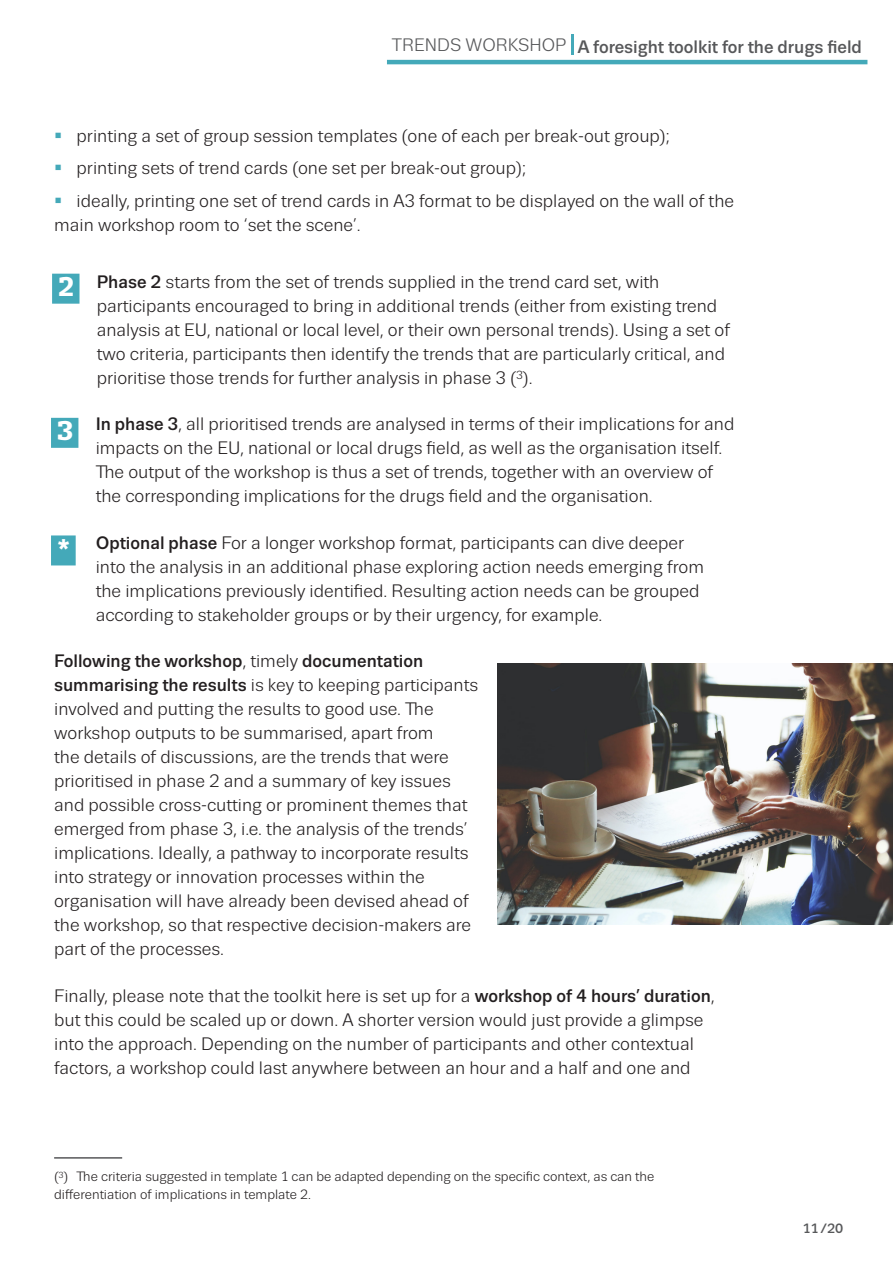
<style>
.page{position:relative;width:893px;height:1263px;background:#fff}
.page>*{position:absolute;margin:0;border:0;box-sizing:border-box;transform-origin:0 0}
.t1{font:700 27px "Trivia Slab";color:#fff}
.regular_text_12_16{font:18px/24px "Trivia Sans";color:#231f20}
.t2{font:500 18px "Trivia Sans";color:#57585a}
.Notes{font:13.5px/18px "Trivia Sans";color:#231f20}
.t3{font:500 13.5px "Trivia Sans";color:#57585a}
.s1{font-weight:400}
.s2{font-weight:500}
</style>
<div class="page">
<hr style="left:571px;top:35px;width:2px;height:20px;background:#44a9b9">
<hr style="left:387px;top:60px;width:480px;height:4px;background:#44a9b9">
<hr style="left:54px;top:1157px;width:68px;height:1px;background:#57585a">
<div style="left:52px;top:274px;width:28px;height:30px;background:#44a9b9"></div>
<div style="left:51px;top:418px;width:27px;height:30px;background:#44a9b9"></div>
<div style="left:51px;top:535px;width:25px;height:30px;background:#44a9b9"></div>
<img style="left:497px;top:663px;width:396px;height:262px">
<p class="t2" style="left:392px;top:37px;width:471px"><span class="s1">TRENDS WORKSHOP</span> A foresight toolkit for the drugs field</p>
<p class="regular_text_12_16" style="left:77px;top:124px;width:595px">printing a set of group session templates (one of each per break-out group);</p>
<p class="regular_text_12_16" style="left:77px;top:157px;width:451px">printing sets of trend cards (one set per break-out group);</p>
<p class="regular_text_12_16" style="left:54px;top:189px;width:682px;text-indent:22px">ideally, printing one set of trend cards in A3 format to be displayed on the wall of the main workshop room to ‘set the scene’.</p>
<p class="regular_text_12_16" style="left:97px;top:270px;width:635px"><span class="s2">Phase 2</span> starts from the set of trends supplied in the trend card set, with participants encouraged to bring in additional trends (either from existing trend analysis at EU, national or local level, or their own personal trends). Using a set of two criteria, participants then identify the trends that are particularly critical, and prioritise those trends for further analysis in phase 3 (<sup>3</sup>).</p>
<p class="regular_text_12_16" style="left:96px;top:412px;width:640px"><span class="s2">In phase 3</span>, all prioritised trends are analysed in terms of their implications for and impacts on the EU, national or local drugs field, as well as the organisation itself.<br>The output of the workshop is thus a set of trends, together with an overview of the corresponding implications for the drugs field and the organisation.</p>
<p class="regular_text_12_16" style="left:96px;top:531px;width:610px"><span class="s2">Optional phase</span> For a longer workshop format, participants can dive deeper into the analysis in an additional phase exploring action needs emerging from the implications previously identified. Resulting action needs can be grouped according to stakeholder groups or by their urgency, for example.</p>
<p class="regular_text_12_16" style="left:54px;top:649px;width:426px"><span class="s2">Following the workshop</span>, timely <span class="s2">documentation summarising the results</span> is key to keeping participants involved and putting the results to good use. The workshop outputs to be summarised, apart from<br>the details of discussions, are the trends that were prioritised in phase 2 and a summary of key issues and possible cross-cutting or prominent themes that emerged from phase 3, i.e. the analysis of the trends’ implications. Ideally, a pathway to incorporate results into strategy or innovation processes within the organisation will have already been devised ahead of the workshop, so that respective decision-makers are part of the processes.</p>
<p class="regular_text_12_16" style="left:54px;top:984px;width:662px">Finally, please note that the toolkit here is set up for a <span class="s2">workshop of 4 hours’ duration</span>, but this could be scaled up or down. A shorter version would just provide a glimpse into the approach. Depending on the number of participants and other contextual factors, a workshop could last anywhere between an hour and a half and one and</p>
<p class="t1" style="left:58px;top:272px;width:18px">2</p>
<p class="t1" style="left:57px;top:416px;width:18px">3</p>
<p class="t1" style="left:57px;top:534px;width:15px">*</p>
<p class="Notes" style="left:54px;top:1168px;width:602px">(<sup>3</sup>) The criteria suggested in template 1 can be adapted depending on the specific context, as can the differentiation of implications in template 2.</p>
<p class="t3" style="left:802px;top:1221px;width:42px">11/20</p>
</div>
